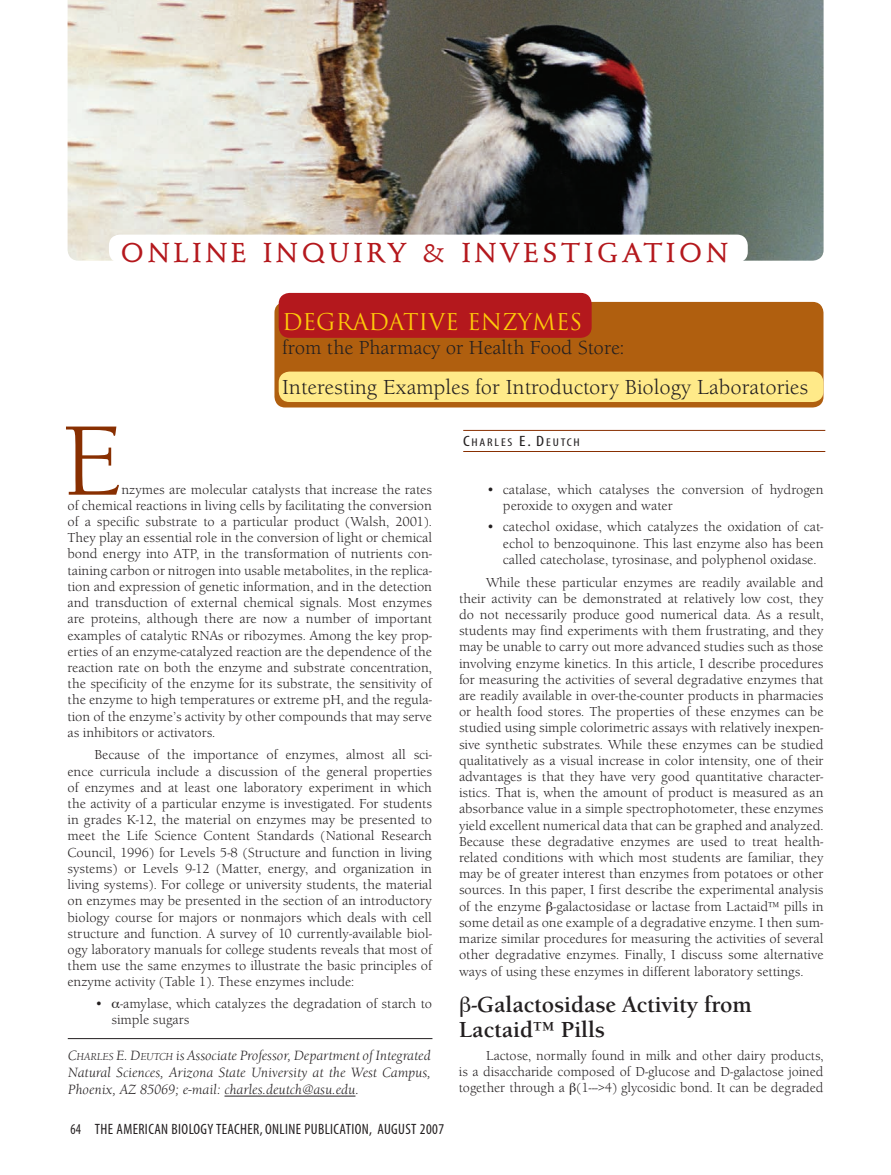
<style>
.page{position:relative;width:891px;height:1175px;background:#fff}
.page>*{position:absolute;margin:0;border:0;box-sizing:border-box;transform-origin:0 0}
.t1{font:102.15px "Berkeley Old ITC";color:#882f01}
.t2{font:500 27px "Stempel Schneidler";letter-spacing:.15em;color:#b4181d}
.t3{font:700 22.5px/25.5px "Berkeley Old ITC";color:#231f20}
.t4{font:22.5px "Trajan";color:#feca0a}
.t5{font:21px "Berkeley Old ITC";color:#231f20}
.t6{font:19.5px "Berkeley Old ITC";color:#231f20}
.t7{font:condensed 15px "Myriad";letter-spacing:.025em;color:#231f20;scale:.9 1}
.t8{font:italic 13.8px/16.6px "Berkeley Old ITC";color:#231f20;text-align:justify}
.t9{font:13.5px/16.2px "Berkeley Old ITC";color:#231f20;text-align:justify}
.t10{font:condensed 11.25px "Myriad";letter-spacing:.135em;color:#231f20;scale:1.2 1}
.s1{font-size:10.35px}
.s2{font-size:15px}
</style>
<div class="page">
<div style="left:274px;top:302px;width:550px;height:105px;background:#b05f0f"></div>
<hr style="left:463px;top:451px;width:362px;height:1px;background:#882f01">
<hr style="left:463px;top:430px;width:362px;height:1px;background:#882f01">
<hr style="left:68px;top:1038px;width:364px;height:1px;background:#231f20">
<img style="left:68px;top:0;width:756px;height:261px">
<svg style="left:109px;top:235px;width:639px;height:26px"></svg>
<hr style="left:225px;top:1095px;width:130px;height:1px;background:#231f20">
<div style="left:279px;top:371px;width:545px;height:31px;background:#ffea89"></div>
<div style="left:279px;top:293px;width:313px;height:45px;background:#b4181d"></div>
<h2 class="t2" style="left:121px;top:236px;width:608px">ONLINE INQUIRY &amp; INVESTIGATION</h2>
<h3 class="t4" style="left:282px;top:308px;width:302px">DEGRADATIVE ENZYMES</h3>
<h3 class="t6" style="left:282px;top:336px;width:344px">from the Pharmacy or Health Food Store:</h3>
<h3 class="t5" style="left:282px;top:375px;width:527px">Interesting Examples for Introductory Biology Laboratories</h3>
<h1 class="t1" style="left:62px;top:402px;width:62px">E</h1>
<p class="t9" style="left:68px;top:481px;width:366px;text-indent:54px">nzymes are molecular catalysts that increase the rates of chemical reactions in living cells by facilitating the conversion of a specific substrate to a particular product (Walsh, 2001).<br>They play an essential role in the conversion of light or chemical bond energy into ATP, in the transformation of nutrients con&shy;taining carbon or nitrogen into usable metabolites, in the replica&shy;tion and expression of genetic information, and in the detection and transduction of external chemical signals. Most enzymes are proteins, although there are now a number of important examples of catalytic RNAs or ribozymes. Among the key prop&shy;erties of an enzyme-catalyzed reaction are the dependence of the reaction rate on both the enzyme and substrate concentration, the specificity of the enzyme for its substrate, the sensitivity of the enzyme to high temperatures or extreme pH, and the regula&shy;tion of the enzyme’s activity by other compounds that may serve as inhibitors or activators.</p>
<p class="t9" style="left:68px;top:747px;width:366px;text-indent:27px">Because of the importance of enzymes, almost all sci&shy;ence curricula include a discussion of the general properties of enzymes and at least one laboratory experiment in which the activity of a particular enzyme is investigated. For students in grades K-12, the material on enzymes may be presented to meet the Life Science Content Standards (National Research Council, 1996) for Levels 5-8 (Structure and function in living systems) or Levels 9-12 (Matter, energy, and organization in living systems). For college or university students, the material on enzymes may be presented in the section of an introductory biology course for majors or nonmajors which deals with cell structure and function. A survey of 10 currently-available biol&shy;ogy laboratory manuals for college students reveals that most of them use the same enzymes to illustrate the basic principles of enzyme activity (Table 1). These enzymes include:</p>
<p class="t9" style="left:111px;top:995px;width:322px;text-indent:-17px">• -amylase, which catalyzes the degradation of starch to simple sugars</p>
<p class="t8" style="left:68px;top:1047px;width:364px">C<span class="s1">HARLES</span> E. D<span class="s1">EUTCH</span> is Associate Professor, Department of Integrated Natural Sciences, Arizona State University at the West Campus, Phoenix, AZ 85069; e-mail: charles.deutch@asu.edu.</p>
<p class="t7" style="left:70px;top:1121px;width:417px">64 THE AMERICAN BIOLOGY TEACHER, ONLINE PUBLICATION, AUGUST 2007</p>
<p class="t10" style="left:463px;top:436px;width:99px"><span class="s2">C</span>HARLES <span class="s2">E. D</span>EUTCH</p>
<p class="t9" style="left:503px;top:481px;width:322px;text-indent:-17px">• catalase, which catalyses the conversion of hydrogen peroxide to oxygen and water</p>
<p class="t9" style="left:503px;top:519px;width:322px;text-indent:-17px">• catechol oxidase, which catalyzes the oxidation of cat&shy;echol to benzoquinone. This last enzyme also has been called catecholase, tyrosinase, and polyphenol oxidase.</p>
<p class="t9" style="left:459px;top:574px;width:366px;text-indent:27px">While these particular enzymes are readily available and their activity can be demonstrated at relatively low cost, they do not necessarily produce good numerical data. As a result, students may find experiments with them frustrating, and they may be unable to carry out more advanced studies such as those involving enzyme kinetics. In this article, I describe procedures for measuring the activities of several degradative enzymes that are readily available in over-the-counter products in pharmacies or health food stores. The properties of these enzymes can be studied using simple colorimetric assays with relatively inexpen&shy;sive synthetic substrates. While these enzymes can be studied qualitatively as a visual increase in color intensity, one of their advantages is that they have very good quantitative character&shy;istics. That is, when the amount of product is measured as an absorbance value in a simple spectrophotometer, these enzymes yield excellent numerical data that can be graphed and analyzed.<br>Because these degradative enzymes are used to treat health&shy;related conditions with which most students are familiar, they may be of greater interest than enzymes from potatoes or other sources. In this paper, I first describe the experimental analysis of the enzyme -galactosidase or lactase from Lactaid™ pills in some detail as one example of a degradative enzyme. I then sum&shy;marize similar procedures for measuring the activities of several other degradative enzymes. Finally, I discuss some alternative ways of using these enzymes in different laboratory settings.</p>
<h3 class="t3" style="left:459px;top:991px;width:295px;text-indent:12px">-Galactosidase Activity from<br>Lactaid™ Pills</h3>
<p class="t9" style="left:459px;top:1047px;width:366px;text-indent:27px">Lactose, normally found in milk and other dairy products, is a disaccharide composed of D-glucose and D-galactose joined together through a (1---&gt;4) glycosidic bond. It can be degraded</p>
</div>
